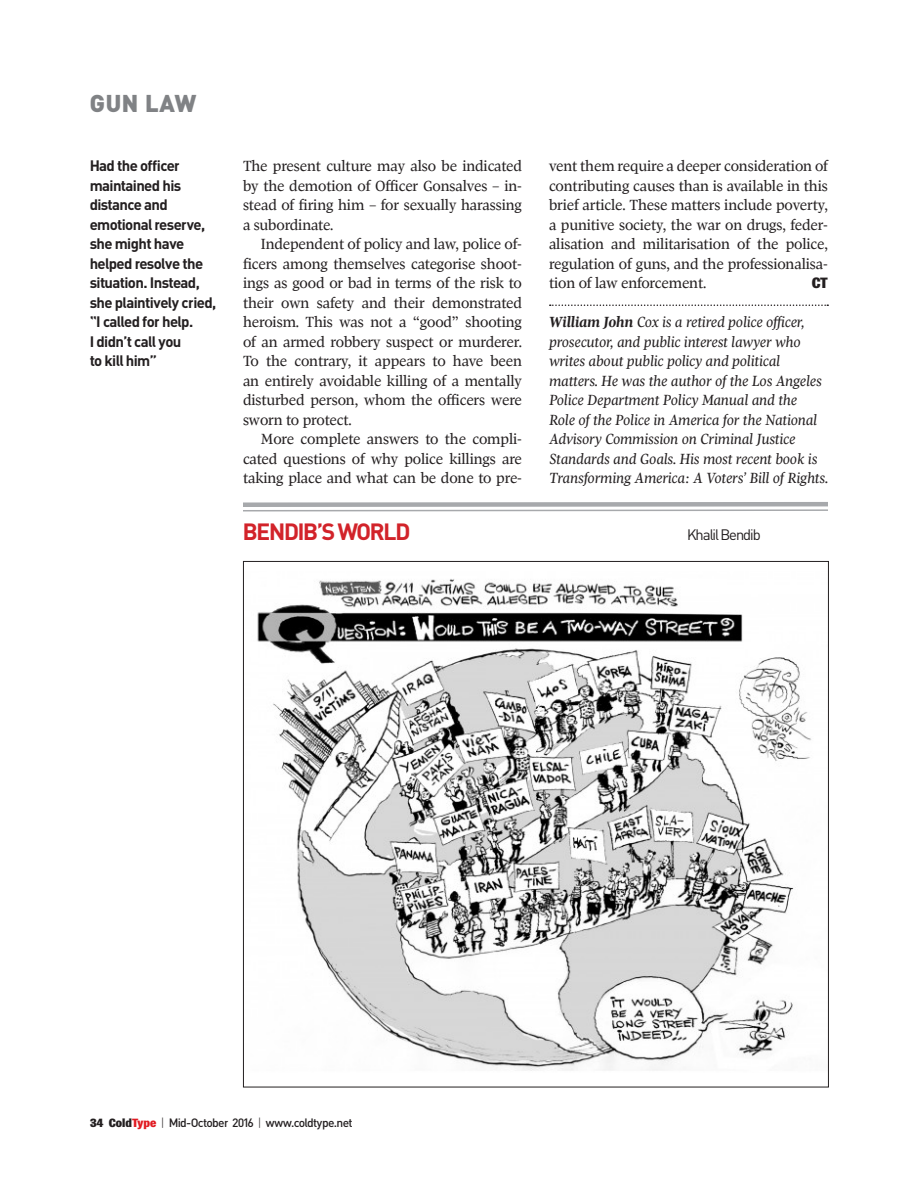
<style>
.page{position:relative;width:918px;height:1188px;background:#fff}
.page>*{position:absolute;margin:0;border:0;box-sizing:border-box;transform-origin:0 0}
.t1{font:900 24px "Nu Din";color:#808285}
.t2{font:700 23.25px "Nu Din";letter-spacing:-.02em;color:#d2232a}
.t3{font:15px/19.5px "Pratt Nova Text";letter-spacing:-.01em;color:#231f20;text-align:justify}
.t4{font:italic 15px/19.5px "Pratt Nova Text";letter-spacing:-.01em;color:#231f20}
.t5{font:700 15px/19.5px "Nu Din";letter-spacing:.005em;color:#231f20}
.t6{font:15px "Nu Din";color:#231f20}
.t7{font:800 15px "Brown";color:#231f20}
.t8{font:500 12px "Nu Din";color:#231f20}
.s1{font-family:"Pratt Pro";font-weight:700}
.s2{font-family:"Brown";font-weight:800}
.s3{font-family:"Brown";font-weight:800;color:#e11b22}
.s4{font-weight:300}
</style>
<div class="page">
<svg style="left:550px;top:304px;width:278px;height:2px"></svg>
<svg style="left:243px;top:502px;width:585px;height:10px"></svg>
<img style="left:257px;top:579px;width:554px;height:492px">
<h1 class="t1" style="left:90px;top:87px;width:108px">GUN LAW</h1>
<p class="t5" style="left:90px;top:155px;width:128px">Had the officer maintained his distance and emotional reserve, she might have helped resolve the situation. Instead, she plaintively cried, “I called for help.<br>I didn’t call you<br>to kill him”</p>
<p class="t3" style="left:243px;top:157px;width:281px">The present culture may also be indicated by the demotion of Officer Gonsalves – in&shy;stead of firing him – for sexually harassing a subordinate.</p>
<p class="t3" style="left:243px;top:235px;width:281px;text-indent:18px">Independent of policy and law, police of&shy;ficers among themselves categorise shoot&shy;ings as good or bad in terms of the risk to their own safety and their demonstrated heroism. This was not a “good” shooting of an armed robbery suspect or murderer.<br>To the contrary, it appears to have been an entirely avoidable killing of a mentally disturbed person, whom the officers were sworn to protect.</p>
<p class="t3" style="left:243px;top:430px;width:281px;text-indent:18px">More complete answers to the compli&shy;cated questions of why police killings are taking place and what can be done to pre-</p>
<p class="t3" style="left:549px;top:157px;width:281px">vent them require a deeper consideration of contributing causes than is available in this brief article. These matters include poverty, a punitive society, the war on drugs, feder&shy;alisation and militarisation of the police, regulation of guns, and the professionalisa&shy;tion of law enforcement.</p>
<p class="t7" style="left:812px;top:274px;width:18px">CT</p>
<p class="t4" style="left:549px;top:313px;width:281px"><span class="s1">William John</span> Cox is a retired police officer, prosecutor, and public interest lawyer who writes about public policy and political matters. He was the author of the Los Angeles Police Department Policy Manual and the<br>Role of the Police in America for the National Advisory Commission on Criminal Justice Standards and Goals. His most recent book is Transforming America: A Voters’ Bill of Rights.</p>
<h2 class="t2" style="left:243px;top:516px;width:168px">Bendib’s world</h2>
<p class="t6" style="left:687px;top:525px;width:75px">Khalil Bendib</p>
<p class="t8" style="left:90px;top:1115px;width:264px"><span class="s2">34 Cold</span><span class="s3">Type</span> <span class="s4">|</span> Mid-October 2016 <span class="s4">|</span> www.coldtype.net</p>
</div>
